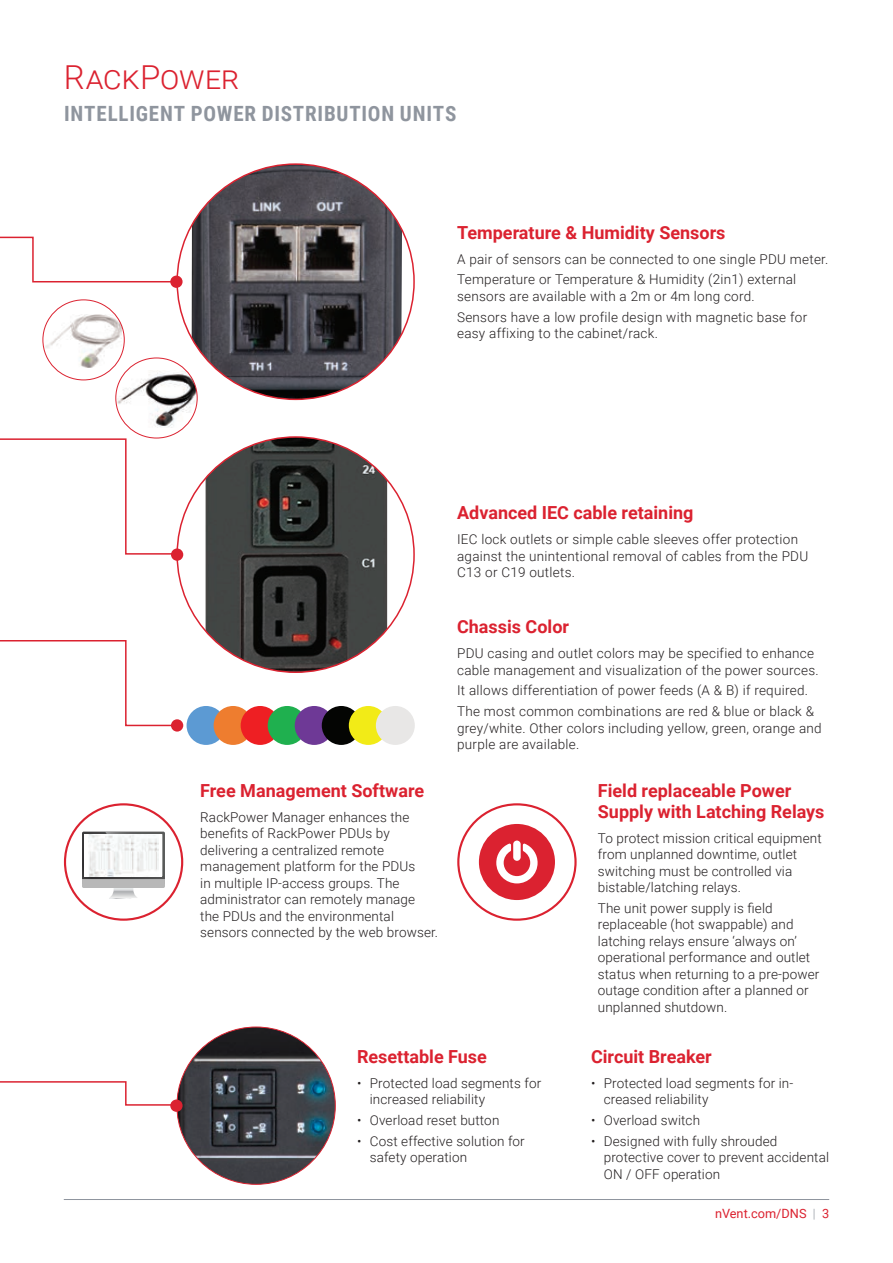
<style>
.page{position:relative;width:893px;height:1263px;background:#fff}
.page>*{position:absolute;margin:0;border:0;box-sizing:border-box;transform-origin:0 0}
.t1{font:300 33px "Roboto";letter-spacing:.005em;color:#db2230}
.t2{font:700 21px "Roboto Condensed";letter-spacing:.035em;color:#8f959e}
.t3{font:700 18px/21px "Roboto";color:#db2230}
.t4{font:300 13.5px/16.5px "Roboto";letter-spacing:.01em;color:#231f20}
.t5{font:12.75px "Roboto";color:#db2230}
.s1{font-weight:300;color:#8f959e}
</style>
<div class="page">
<hr style="left:64px;top:1199px;width:765px;height:1px;background:#8f959e">
<svg style="left:65px;top:832px;width:105px;height:71px"></svg>
<div style="left:85px;top:834px;width:77px;height:42px;background:#fff"></div>
<img style="left:88px;top:834px;width:71px;height:42px">
<div style="left:64px;top:803px;width:119px;height:118px;border:2px solid #db2230;border-radius:50%"></div>
<div style="left:457px;top:803px;width:120px;height:118px;border:2px solid #db2230;border-radius:50%"></div>
<div style="left:479px;top:824px;width:76px;height:76px;background:#db2230;border-radius:50%"></div>
<svg style="left:513px;top:840px;width:8px;height:21px"></svg>
<svg style="left:496px;top:843px;width:42px;height:40px"></svg>
<img style="left:191px;top:164px;width:211px;height:235px">
<img style="left:177px;top:437px;width:237px;height:235px">
<img style="left:178px;top:1028px;width:157px;height:156px">
<svg style="left:0;top:438px;width:178px;height:117px"></svg>
<svg style="left:0;top:639px;width:179px;height:88px"></svg>
<svg style="left:0;top:1080px;width:179px;height:26px"></svg>
<svg style="left:0;top:236px;width:178px;height:47px"></svg>
<div style="left:171px;top:548px;width:12px;height:13px;background:#db2230;border-radius:50%"></div>
<div style="left:171px;top:719px;width:12px;height:13px;background:#db2230;border-radius:50%"></div>
<div style="left:170px;top:276px;width:13px;height:12px;background:#db2230;border-radius:50%"></div>
<img style="left:44px;top:314px;width:78px;height:54px">
<div style="left:43px;top:299px;width:82px;height:81px;border:1px solid #db2230;border-radius:50%"></div>
<img style="left:117px;top:370px;width:80px;height:58px">
<div style="left:115px;top:358px;width:83px;height:80px;border:1px solid #db2230;border-radius:50%"></div>
<div style="left:187px;top:706px;width:39px;height:39px;background:#5c9ad3;border-radius:50%"></div>
<div style="left:214px;top:706px;width:39px;height:39px;background:#ee7d2f;border-radius:50%"></div>
<div style="left:241px;top:706px;width:39px;height:39px;background:#ee1f23;border-radius:50%"></div>
<div style="left:268px;top:706px;width:39px;height:39px;background:#1fb04f;border-radius:50%"></div>
<div style="left:295px;top:706px;width:39px;height:39px;background:#6e3996;border-radius:50%"></div>
<div style="left:322px;top:706px;width:39px;height:39px;background:#040503;border-radius:50%"></div>
<div style="left:349px;top:706px;width:39px;height:39px;background:#f2eb17;border-radius:50%"></div>
<div style="left:376px;top:706px;width:39px;height:39px;background:#e8e7e6;border-radius:50%"></div>
<div style="left:170px;top:1099px;width:13px;height:13px;background:#db2230;border-radius:50%"></div>
<h1 class="t1" style="left:64px;top:54px;width:177px">RackPower</h1>
<h2 class="t2" style="left:64px;top:99px;width:394px">INTELLIGENT POWER DISTRIBUTION UNITS</h2>
<p class="t3" style="left:457px;top:221px;width:270px">Temperature &amp; Humidity Sensors</p>
<p class="t4" style="left:457px;top:250px;width:373px">A pair of sensors can be connected to one single PDU meter.</p>
<p class="t4" style="left:457px;top:271px;width:341px">Temperature or Temperature &amp; Humidity (2in1) external sensors are available with a 2m or 4m long cord.</p>
<p class="t4" style="left:457px;top:308px;width:352px">Sensors have a low profile design with magnetic base for easy affixing to the cabinet/rack.</p>
<p class="t3" style="left:457px;top:501px;width:238px">Advanced IEC cable retaining</p>
<p class="t4" style="left:457px;top:531px;width:353px">IEC lock outlets or simple cable sleeves offer protection against the unintentional removal of cables from the PDU<br>C13 or C19 outlets.</p>
<p class="t3" style="left:200px;top:779px;width:225px">Free Management Software</p>
<p class="t4" style="left:200px;top:808px;width:239px">RackPower Manager enhances the benefits of RackPower PDUs by delivering a centralized remote management platform for the PDUs<br>in multiple IP-access groups. The administrator can remotely manage<br>the PDUs and the environmental sensors connected by the web browser.</p>
<p class="t3" style="left:457px;top:616px;width:113px">Chassis Color</p>
<p class="t4" style="left:457px;top:645px;width:363px">PDU casing and outlet colors may be specified to enhance cable management and visualization of the power sources.</p>
<p class="t4" style="left:457px;top:682px;width:352px">It allows differentiation of power feeds (A &amp; B) if required.</p>
<p class="t4" style="left:457px;top:703px;width:366px">The most common combinations are red &amp; blue or black &amp; grey/white. Other colors including yellow, green, orange and purple are available.</p>
<p class="t3" style="left:598px;top:779px;width:228px">Field replaceable Power<br>Supply with Latching Relays</p>
<p class="t4" style="left:598px;top:829px;width:225px">To protect mission critical equipment from unplanned downtime, outlet switching must be controlled via bistable/latching relays.</p>
<p class="t4" style="left:598px;top:899px;width:223px">The unit power supply is field replaceable (hot swappable) and latching relays ensure ‘always on’ operational performance and outlet status when returning to a pre-power outage condition after a planned or unplanned shutdown.</p>
<p class="t3" style="left:357px;top:1045px;width:131px">Resettable Fuse</p>
<p class="t4" style="left:370px;top:1074px;width:173px;text-indent:-13px">• Protected load segments for increased reliability</p>
<p class="t4" style="left:357px;top:1111px;width:144px">• Overload reset button</p>
<p class="t4" style="left:370px;top:1132px;width:156px;text-indent:-13px">• Cost effective solution for safety operation</p>
<p class="t3" style="left:591px;top:1045px;width:122px">Circuit Breaker</p>
<p class="t4" style="left:604px;top:1074px;width:191px;text-indent:-13px">• Protected load segments for in&shy;creased reliability</p>
<p class="t4" style="left:591px;top:1111px;width:111px">• Overload switch</p>
<p class="t4" style="left:604px;top:1132px;width:227px;text-indent:-13px">• Designed with fully shrouded protective cover to prevent accidental<br>ON / OFF operation</p>
<p class="t5" style="left:715px;top:1204px;width:116px">nVent.com/DNS <span class="s1">|</span> 3</p>
</div>
